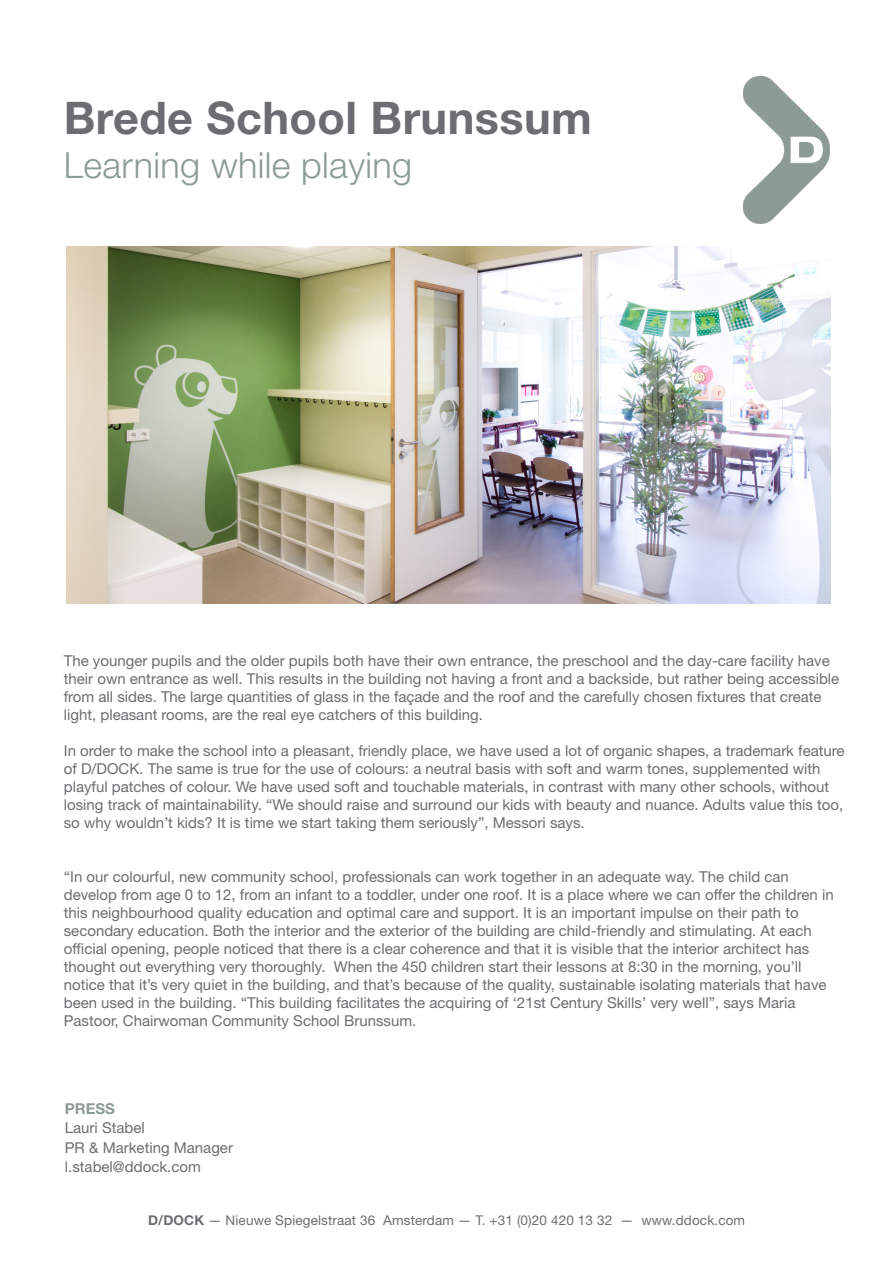
<style>
.page{position:relative;width:893px;height:1263px;background:#fff}
.page>*{position:absolute;margin:0;border:0;box-sizing:border-box;transform-origin:0 0}
.t1{font:700 45px "Helvetica Neue LT Std";letter-spacing:.01em;color:#6c6d70}
.t2{font:300 36px "Helvetica Neue LT Std";letter-spacing:.01em;color:#8c9b93}
.t3{font:15px/18px "Helvetica Neue LT Std";color:#6c6d70}
.t4{font:700 15px "Helvetica Neue LT Std";color:#8c9b93}
.t5{font:13.5px "Helvetica Neue LT Std";letter-spacing:.01em;color:#6c6d70}
.s1{font-weight:700}
</style>
<div class="page">
<img style="left:743px;top:76px;width:86px;height:148px">
<img style="left:67px;top:247px;width:763px;height:357px">
<p class="t1" style="left:64px;top:91px;width:530px">Brede School Brunssum</p>
<p class="t2" style="left:64px;top:143px;width:350px">Learning while playing</p>
<p class="t3" style="left:64px;top:651px;width:777px">The younger pupils and the older pupils both have their own entrance, the preschool and the day-care facility have their own entrance as well. This results in the building not having a front and a backside, but rather being accessible from all sides. The large quantities of glass in the façade and the roof and the carefully chosen fixtures that create light, pleasant rooms, are the real eye catchers of this building.</p>
<p class="t3" style="left:64px;top:741px;width:782px">In order to make the school into a pleasant, friendly place, we have used a lot of organic shapes, a trademark feature of D/DOCK. The same is true for the use of colours: a neutral basis with soft and warm tones, supplemented with playful patches of colour. We have used soft and touchable materials, in contrast with many other schools, without losing track of maintainability. “We should raise and surround our kids with beauty and nuance. Adults value this too, so why wouldn’t kids? It is time we start taking them seriously”, Messori says.</p>
<p class="t3" style="left:64px;top:867px;width:727px">“In our colourful, new community school, professionals can work together in an adequate way. The child can</p>
<p class="t3" style="left:64px;top:885px;width:771px">develop from age 0 to 12, from an infant to a toddler, under one roof. It is a place where we can offer the children in this neighbourhood quality education and optimal care and support. It is an important impulse on their path to</p>
<p class="t3" style="left:64px;top:921px;width:749px">secondary education. Both the interior and the exterior of the building are child-friendly and stimulating. At each</p>
<p class="t3" style="left:64px;top:939px;width:764px">official opening, people noticed that there is a clear coherence and that it is visible that the interior architect has thought out everything very thoroughly. When the 450 children start their lessons at 8:30 in the morning, you’ll notice that it’s very quiet in the building, and that’s because of the quality, sustainable isolating materials that have been used in the building. “This building facilitates the acquiring of ‘21st Century Skills’ very well”, says Maria</p>
<p class="t3" style="left:64px;top:1011px;width:354px">Pastoor, Chairwoman Community School Brunssum.</p>
<p class="t4" style="left:65px;top:1099px;width:52px">PRESS</p>
<p class="t3" style="left:65px;top:1119px;width:82px">Lauri Stabel</p>
<p class="t3" style="left:65px;top:1138px;width:170px">PR &amp; Marketing Manager</p>
<p class="t3" style="left:65px;top:1158px;width:137px">l.stabel@ddock.com</p>
<p class="t5" style="left:148px;top:1212px;width:598px"><span class="s1">D/DOCK</span> — Nieuwe Spiegelstraat 36 Amsterdam — T. +31 (0)20 420 13 32 — www.ddock.com</p>
</div>
